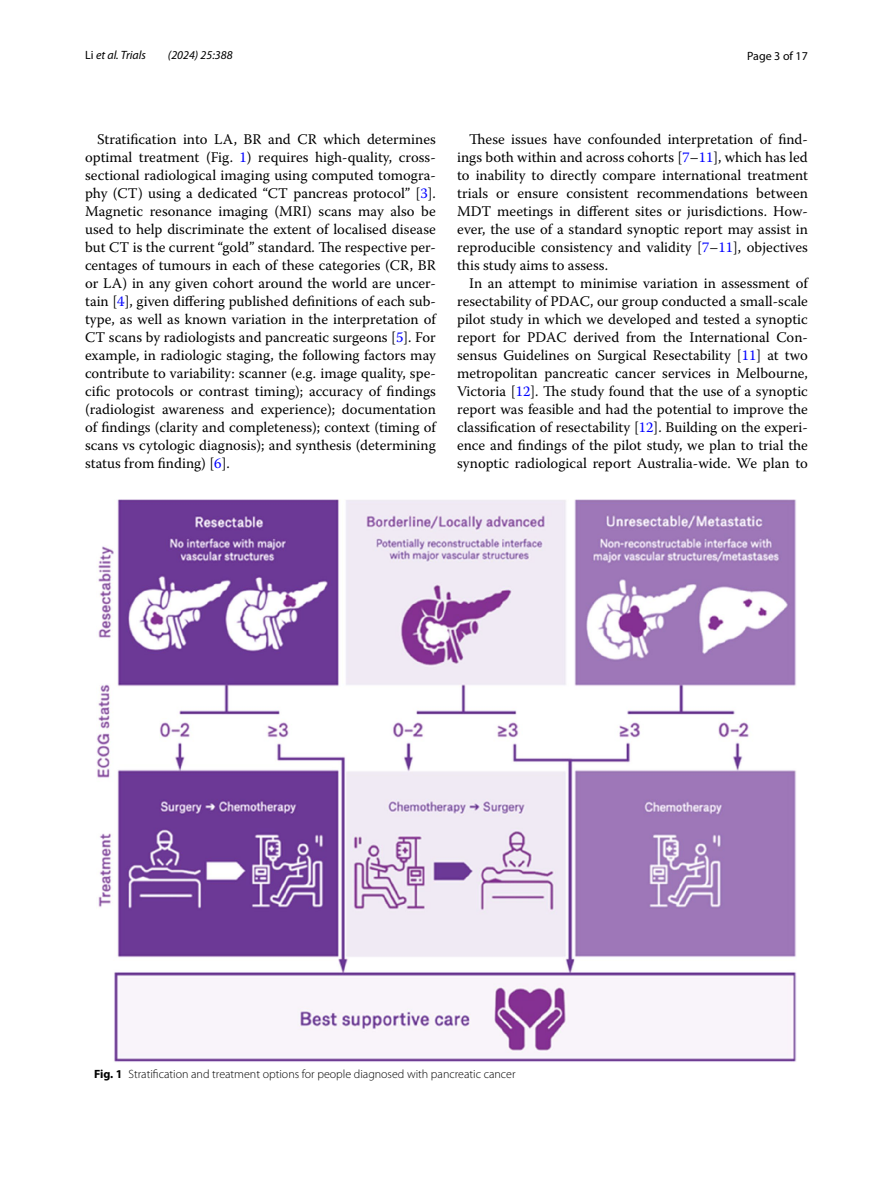
<style>
.page{position:relative;width:893px;height:1187px;background:#fff}
.page>*{position:absolute;margin:0;border:0;box-sizing:border-box;transform-origin:0 0}
.t1{font:14.7px/18px "Warnock Pro";color:#000;text-align:justify}
.t2{font:300 12px "Myriad Pro";color:#000}
.t3{font:italic 12px "Myriad Pro";color:#000}
.t4{font:12px "Myriad Pro";color:#000}
.s1{font-style:normal}
.s2{color:#00f}
.s3{font-weight:700}
</style>
<div class="page">
<img style="left:96px;top:499px;width:701px;height:563px">
<p class="t3" style="left:85px;top:48px;width:63px"><span class="s1">Li</span> et al. Trials</p>
<p class="t3" style="left:168px;top:48px;width:66px">(2024) 25:388</p>
<p class="t4" style="left:747px;top:48px;width:62px">Page 3 of 17</p>
<p class="t1" style="left:85px;top:130px;width:352px;text-indent:12px">Stratification into LA, BR and CR which determines optimal treatment (Fig. <span class="s2">1</span>) requires high-quality, cross&shy;sectional radiological imaging using computed tomogra&shy;phy (CT) using a dedicated “CT pancreas protocol” [<span class="s2">3</span>].<br>Magnetic resonance imaging (MRI) scans may also be used to help discriminate the extent of localised disease but CT is the current “gold” standard. The respective per&shy;centages of tumours in each of these categories (CR, BR or LA) in any given cohort around the world are uncer&shy;tain [<span class="s2">4</span>], given differing published definitions of each sub&shy;type, as well as known variation in the interpretation of CT scans by radiologists and pancreatic surgeons [<span class="s2">5</span>]. For example, in radiologic staging, the following factors may contribute to variability: scanner (e.g. image quality, spe&shy;cific protocols or contrast timing); accuracy of findings (radiologist awareness and experience); documentation of findings (clarity and completeness); context (timing of scans vs cytologic diagnosis); and synthesis (determining status from finding) [<span class="s2">6</span>].</p>
<p class="t1" style="left:457px;top:130px;width:352px;text-indent:12px">These issues have confounded interpretation of find&shy;ings both within and across cohorts [<span class="s2">7</span>–<span class="s2">11</span>], which has led to inability to directly compare international treatment trials or ensure consistent recommendations between MDT meetings in different sites or jurisdictions. How&shy;ever, the use of a standard synoptic report may assist in reproducible consistency and validity [<span class="s2">7</span>–<span class="s2">11</span>], objectives this study aims to assess.</p>
<p class="t1" style="left:457px;top:274px;width:352px;text-indent:12px">In an attempt to minimise variation in assessment of resectability of PDAC, our group conducted a small-scale pilot study in which we developed and tested a synoptic report for PDAC derived from the International Con&shy;sensus Guidelines on Surgical Resectability [<span class="s2">11</span>] at two metropolitan pancreatic cancer services in Melbourne, Victoria [<span class="s2">12</span>]. The study found that the use of a synoptic report was feasible and had the potential to improve the classification of resectability [<span class="s2">12</span>]. Building on the experi&shy;ence and findings of the pilot study, we plan to trial the synoptic radiological report Australia-wide. We plan to</p>
<p class="t2" style="left:94px;top:1067px;width:423px"><span class="s3">Fig. 1</span> Stratification and treatment options for people diagnosed with pancreatic cancer</p>
</div>
